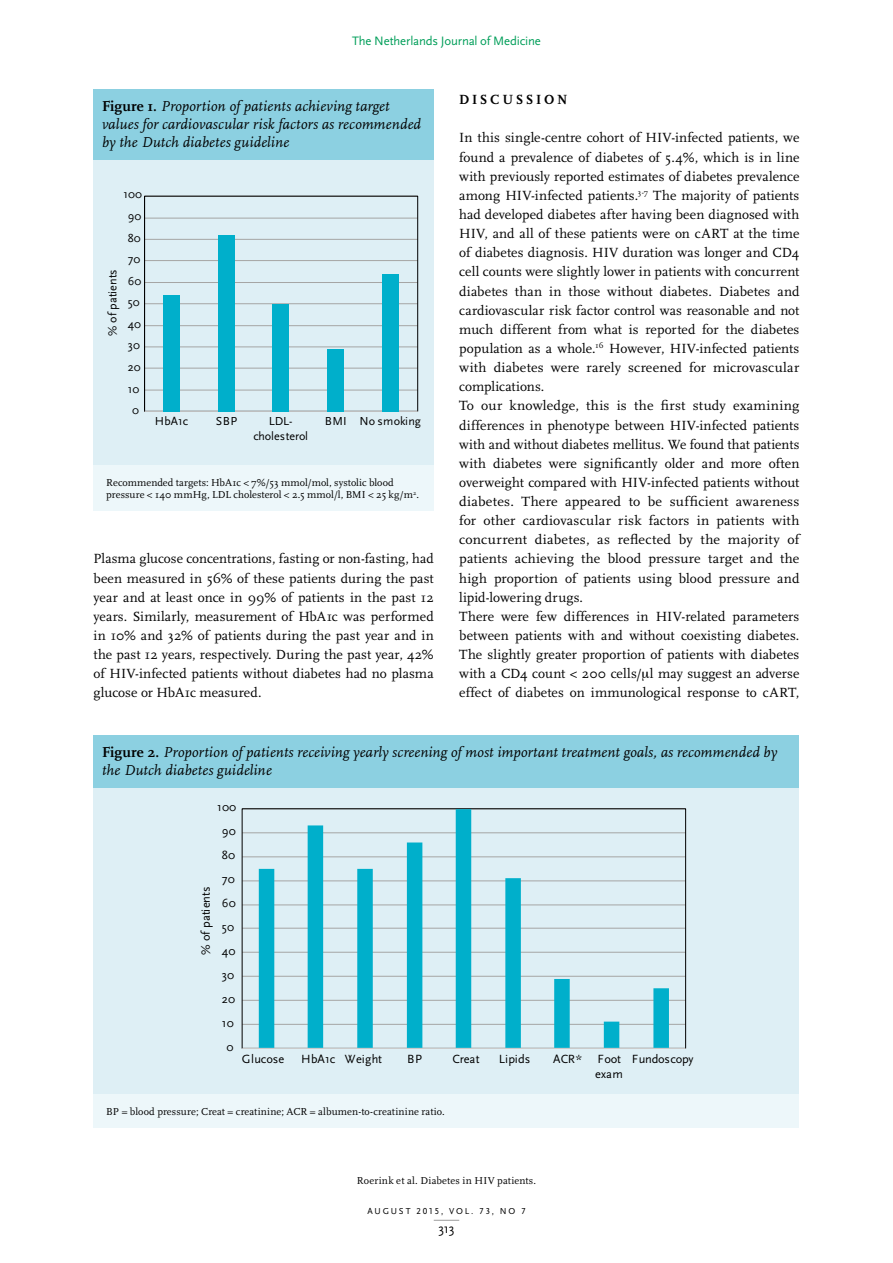
<style>
.page{position:relative;width:893px;height:1263px;background:#fff}
.page>*{position:absolute;margin:0;border:0;box-sizing:border-box;transform-origin:0 0}
.t1{font:italic 15px/18px "Scala";letter-spacing:.01em;color:#000}
.brood{font:13.8px/19.2px "Scala";letter-spacing:.005em;color:#000;text-align:justify}
.tussenkop_1{font:700 13.8px "Scala";letter-spacing:.19em;color:#000}
.t2{font:13.5px "Scala Sans";color:#000}
.t3{font:12.75px "Scala Sans";letter-spacing:-.01em;color:#009e59}
.t4{font:12.45px/14.9px "Scala Sans";color:#000}
.t5{font:12.45px "Scala Sans";letter-spacing:-.02em;color:#000}
.t6{font:12.15px/14.5px "Scala Sans";color:#000;text-align:center}
.t7{font:12.15px "Scala Sans";letter-spacing:.025em;color:#000}
.tabel_figuur_noot{font:10.5px/12px "Scala";letter-spacing:.005em;color:#000}
.runningtitle{font:10.5px "Scala";letter-spacing:.02em;color:#000}
.t8{font:9px "Scala Sans Caps";letter-spacing:.205em;color:#000}
.s1{font-weight:700;font-style:normal}
</style>
<div class="page">
<svg style="left:434px;top:1220px;width:25px;height:1px"></svg>
<div style="left:94px;top:89px;width:340px;height:71px;background:#8cd0e1"></div>
<div style="left:94px;top:160px;width:340px;height:306px;background:#deeff5"></div>
<div style="left:94px;top:466px;width:340px;height:45px;background:#edf7fa"></div>
<svg style="left:144px;top:195px;width:274px;height:217px"></svg>
<hr style="left:145px;top:411px;width:273px;height:1px;background:#e3e3e3">
<div style="left:163px;top:295px;width:17px;height:116px;background:#00afcb"></div>
<div style="left:218px;top:235px;width:17px;height:176px;background:#00afcb"></div>
<div style="left:272px;top:304px;width:17px;height:107px;background:#00afcb"></div>
<div style="left:327px;top:349px;width:17px;height:62px;background:#00afcb"></div>
<div style="left:382px;top:274px;width:17px;height:137px;background:#00afcb"></div>
<div style="left:94px;top:736px;width:705px;height:52px;background:#8cd0e1"></div>
<div style="left:94px;top:788px;width:705px;height:306px;background:#deeff5"></div>
<div style="left:94px;top:1094px;width:705px;height:33px;background:#edf7fa"></div>
<hr style="left:242px;top:1024px;width:444px;height:1px;background:#a5a5a4">
<hr style="left:242px;top:1000px;width:444px;height:1px;background:#a5a5a4">
<hr style="left:242px;top:976px;width:444px;height:1px;background:#a5a5a4">
<hr style="left:242px;top:952px;width:444px;height:1px;background:#a5a5a4">
<hr style="left:242px;top:928px;width:444px;height:1px;background:#a5a5a4">
<hr style="left:242px;top:904px;width:444px;height:1px;background:#a5a5a4">
<hr style="left:242px;top:880px;width:444px;height:1px;background:#a5a5a4">
<hr style="left:242px;top:856px;width:444px;height:1px;background:#a5a5a4">
<hr style="left:242px;top:832px;width:444px;height:1px;background:#a5a5a4">
<svg style="left:259px;top:809px;width:410px;height:239px"></svg>
<hr style="left:242px;top:1048px;width:444px;height:1px;background:#e3e3e3">
<p class="t3" style="left:352px;top:34px;width:190px">The Netherlands Journal of Medicine</p>
<p class="t1" style="left:102px;top:98px;width:320px"><span class="s1">Figure 1.</span> Proportion of patients achieving target values for cardiovascular risk factors as recommended by the Dutch diabetes guideline</p>
<p class="t6" style="left:124px;top:187px;width:20px">100</p>
<p class="t6" style="left:128px;top:209px;width:15px">90</p>
<p class="t6" style="left:128px;top:231px;width:14px">80</p>
<p class="t6" style="left:105px;top:336px;width:68px;rotate:-90deg">% of patients</p>
<p class="t6" style="left:128px;top:252px;width:14px">70</p>
<p class="t6" style="left:128px;top:274px;width:15px">60</p>
<p class="t6" style="left:128px;top:295px;width:13px">50</p>
<p class="t6" style="left:128px;top:317px;width:15px">40</p>
<p class="t6" style="left:128px;top:338px;width:14px">30</p>
<p class="t6" style="left:128px;top:360px;width:14px">20</p>
<p class="t6" style="left:128px;top:382px;width:13px">10</p>
<p class="t6" style="left:132px;top:403px;width:8px">0</p>
<p class="t6" style="left:155px;top:414px;width:35px">HbA1c</p>
<p class="t6" style="left:216px;top:414px;width:23px">SBP</p>
<p class="t6" style="left:253px;top:414px;width:56px">LDL&shy;cholesterol</p>
<p class="t7" style="left:325px;top:415px;width:98px">BMI No smoking</p>
<p class="tabel_figuur_noot" style="left:106px;top:477px;width:314px">Recommended targets: HbA1c &lt; 7%/53 mmol/mol, systolic blood pressure &lt; 140 mmHg, LDL cholesterol &lt; 2.5 mmol/l, BMI &lt; 25 kg/m<sup>2</sup>.</p>
<p class="brood" style="left:94px;top:550px;width:342px">Plasma glucose concentrations, fasting or non-fasting, had been measured in 56% of these patients during the past year and at least once in 99% of patients in the past 12 years. Similarly, measurement of HbA1c was performed in 10% and 32% of patients during the past year and in the past 12 years, respectively. During the past year, 42% of HIV-infected patients without diabetes had no plasma glucose or HbA1c measured.</p>
<p class="tussenkop_1" style="left:459px;top:92px;width:109px">DISCUSSION</p>
<p class="brood" style="left:459px;top:129px;width:342px">In this single-centre cohort of HIV-infected patients, we found a prevalence of diabetes of 5.4%, which is in line with previously reported estimates of diabetes prevalence among HIV-infected patients.<sup>3-7</sup> The majority of patients had developed diabetes after having been diagnosed with HIV, and all of these patients were on cART at the time of diabetes diagnosis. HIV duration was longer and CD4 cell counts were slightly lower in patients with concurrent diabetes than in those without diabetes. Diabetes and cardiovascular risk factor control was reasonable and not much different from what is reported for the diabetes population as a whole.<sup>16</sup> However, HIV-infected patients with diabetes were rarely screened for microvascular complications.</p>
<p class="brood" style="left:459px;top:396px;width:342px">To our knowledge, this is the first study examining differences in phenotype between HIV-infected patients with and without diabetes mellitus. We found that patients with diabetes were significantly older and more often overweight compared with HIV-infected patients without diabetes. There appeared to be sufficient awareness for other cardiovascular risk factors in patients with concurrent diabetes, as reflected by the majority of patients achieving the blood pressure target and the high proportion of patients using blood pressure and lipid-lowering drugs.</p>
<p class="brood" style="left:459px;top:607px;width:342px">There were few differences in HIV-related parameters between patients with and without coexisting diabetes.<br>The slightly greater proportion of patients with diabetes with a CD4 count &lt; 200 cells/ l may suggest an adverse effect of diabetes on immunological response to cART,</p>
<p class="t1" style="left:102px;top:744px;width:677px"><span class="s1">Figure 2.</span> Proportion of patients receiving yearly screening of most important treatment goals, as recommended by the Dutch diabetes guideline</p>
<p class="t4" style="left:217px;top:800px;width:20px">100</p>
<p class="t4" style="left:222px;top:824px;width:15px">90</p>
<p class="t4" style="left:198px;top:955px;width:70px;rotate:-90deg">% of patients</p>
<p class="t4" style="left:222px;top:848px;width:15px">80</p>
<p class="t4" style="left:222px;top:872px;width:14px">70</p>
<p class="t4" style="left:222px;top:896px;width:15px">60</p>
<p class="t4" style="left:222px;top:920px;width:14px">50</p>
<p class="t4" style="left:222px;top:944px;width:15px">40</p>
<p class="t4" style="left:222px;top:968px;width:14px">30</p>
<p class="t4" style="left:222px;top:992px;width:15px">20</p>
<p class="t4" style="left:222px;top:1016px;width:13px">10</p>
<p class="t4" style="left:227px;top:1040px;width:9px">0</p>
<p class="t4" style="left:242px;top:1052px;width:44px">Glucose</p>
<p class="t4" style="left:301px;top:1052px;width:82px">HbA1c Weight</p>
<p class="t4" style="left:407px;top:1052px;width:16px">BP</p>
<p class="t4" style="left:453px;top:1052px;width:29px">Creat</p>
<p class="t4" style="left:499px;top:1052px;width:33px">Lipids</p>
<p class="t4" style="left:553px;top:1052px;width:30px">ACR*</p>
<p class="t4" style="left:595px;top:1052px;width:29px">Foot exam</p>
<p class="t5" style="left:632px;top:1052px;width:63px">Fundoscopy</p>
<p class="tabel_figuur_noot" style="left:106px;top:1105px;width:340px">BP = blood pressure; Creat = creatinine; ACR = albumen-to-creatinine ratio.</p>
<p class="runningtitle" style="left:357px;top:1174px;width:181px">Roerink et al. Diabetes in HIV patients.</p>
<p class="t8" style="left:367px;top:1206px;width:160px">AUGUST 2015, VOL. 73, NO 7</p>
<p class="t2" style="left:438px;top:1221px;width:18px">313</p>
</div>
